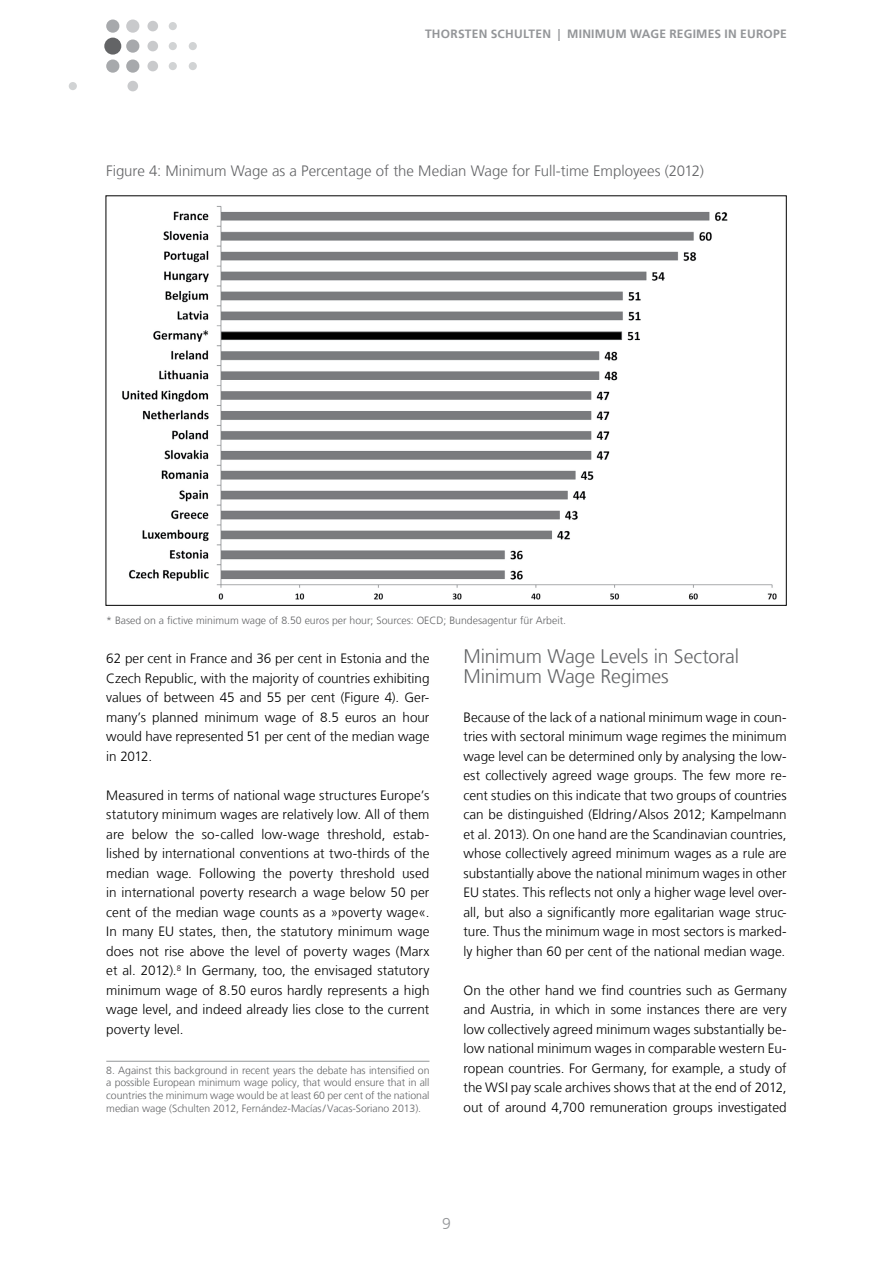
<style>
.page{position:relative;width:893px;height:1263px;background:#fff}
.page>*{position:absolute;margin:0;border:0;box-sizing:border-box;transform-origin:0 0}
.Überschrift_rechts{font:300 19.5px "Frutiger LT";letter-spacing:-.015em;color:#636466}
.t1{font:300 15.75px "Frutiger LT";color:#939598}
.Zwischenüberschrift{font:300 15px "Frutiger LT";letter-spacing:-.005em;color:#636466}
.Fließtext{font:300 13.5px/19.5px "Frutiger LT";color:#000;text-align:justify}
.t2{font:700 12px "Frutiger LT";letter-spacing:.02em;color:#939598}
.Fußnote{font:300 10.5px/12.6px "Frutiger LT";color:#636466;text-align:justify}
</style>
<div class="page">
<div style="left:104px;top:38px;width:17px;height:17px;background:#636466;border-radius:50%"></div>
<div style="left:69px;top:82px;width:8px;height:8px;background:#d1d3d4;border-radius:50%"></div>
<div style="left:127px;top:81px;width:11px;height:10px;background:#c9cacc;border-radius:50%"></div>
<div style="left:169px;top:22px;width:8px;height:8px;background:#d1d3d4;border-radius:50%"></div>
<div style="left:147px;top:21px;width:11px;height:10px;background:#c9cacc;border-radius:50%"></div>
<div style="left:189px;top:42px;width:8px;height:8px;background:#d1d3d4;border-radius:50%"></div>
<div style="left:169px;top:42px;width:8px;height:8px;background:#d1d3d4;border-radius:50%"></div>
<div style="left:147px;top:41px;width:11px;height:10px;background:#c9cacc;border-radius:50%"></div>
<div style="left:189px;top:62px;width:8px;height:8px;background:#d1d3d4;border-radius:50%"></div>
<div style="left:169px;top:62px;width:8px;height:8px;background:#d1d3d4;border-radius:50%"></div>
<div style="left:147px;top:61px;width:11px;height:10px;background:#c9cacc;border-radius:50%"></div>
<div style="left:126px;top:20px;width:13px;height:13px;background:#c9cacc;border-radius:50%"></div>
<div style="left:106px;top:20px;width:13px;height:13px;background:#a7a9ac;border-radius:50%"></div>
<div style="left:126px;top:39px;width:13px;height:14px;background:#a7a9ac;border-radius:50%"></div>
<div style="left:126px;top:59px;width:13px;height:14px;background:#a7a9ac;border-radius:50%"></div>
<div style="left:106px;top:59px;width:13px;height:14px;background:#a7a9ac;border-radius:50%"></div>
<hr style="left:106px;top:1061px;width:323px;height:1px;background:#939598">
<img style="left:122px;top:206px;width:655px;height:394px">
<p class="t2" style="left:425px;top:27px;width:363px">THORSTEN SCHULTEN | MINIMUM WAGE REGIMES IN EUROPE</p>
<p class="Zwischenüberschrift" style="left:106px;top:162px;width:599px">Figure 4: Minimum Wage as a Percentage of the Median Wage for Full-time Employees (2012)</p>
<p class="Fußnote" style="left:106px;top:614px;width:461px">* Based on a fictive minimum wage of 8.50 euros per hour; Sources: OECD; Bundesagentur für Arbeit.</p>
<p class="Fließtext" style="left:106px;top:649px;width:325px">62 per cent in France and 36 per cent in Estonia and the Czech Republic, with the majority of countries exhibiting values of between 45 and 55 per cent (Figure 4). Ger&shy;many’s planned minimum wage of 8.5 euros an hour would have represented 51 per cent of the median wage in 2012.</p>
<p class="Fließtext" style="left:106px;top:785px;width:325px">Measured in terms of national wage structures Europe’s statutory minimum wages are relatively low. All of them are below the so-called low-wage threshold, estab&shy;lished by international conventions at two-thirds of the median wage. Following the poverty threshold used in international poverty research a wage below 50 per cent of the median wage counts as a »poverty wage«.<br>In many EU states, then, the statutory minimum wage does not rise above the level of poverty wages (Marx et al. 2012).<sup>8</sup> In Germany, too, the envisaged statutory minimum wage of 8.50 euros hardly represents a high wage level, and indeed already lies close to the current poverty level.</p>
<p class="Fußnote" style="left:106px;top:1064px;width:325px">8. Against this background in recent years the debate has intensified on a possible European minimum wage policy, that would ensure that in all countries the minimum wage would be at least 60 per cent of the national median wage (Schulten 2012, Fernández-Macías/Vacas-Soriano 2013).</p>
<p class="Überschrift_rechts" style="left:463px;top:645px;width:277px">Minimum Wage Levels in Sectoral</p>
<p class="Überschrift_rechts" style="left:463px;top:665px;width:207px">Minimum Wage Regimes</p>
<p class="Fließtext" style="left:463px;top:707px;width:325px">Because of the lack of a national minimum wage in coun&shy;tries with sectoral minimum wage regimes the minimum wage level can be determined only by analysing the low&shy;est collectively agreed wage groups. The few more re&shy;cent studies on this indicate that two groups of countries can be distinguished (Eldring/Alsos 2012; Kampelmann et al. 2013). On one hand are the Scandinavian countries, whose collectively agreed minimum wages as a rule are substantially above the national minimum wages in other EU states. This reflects not only a higher wage level over&shy;all, but also a significantly more egalitarian wage struc&shy;ture. Thus the minimum wage in most sectors is marked&shy;ly higher than 60 per cent of the national median wage.</p>
<p class="Fließtext" style="left:463px;top:980px;width:325px">On the other hand we find countries such as Germany and Austria, in which in some instances there are very low collectively agreed minimum wages substantially be&shy;low national minimum wages in comparable western Eu&shy;ropean countries. For Germany, for example, a study of the WSI pay scale archives shows that at the end of 2012, out of around 4,700 remuneration groups investigated</p>
<p class="t1" style="left:442px;top:1214px;width:10px">9</p>
</div>
